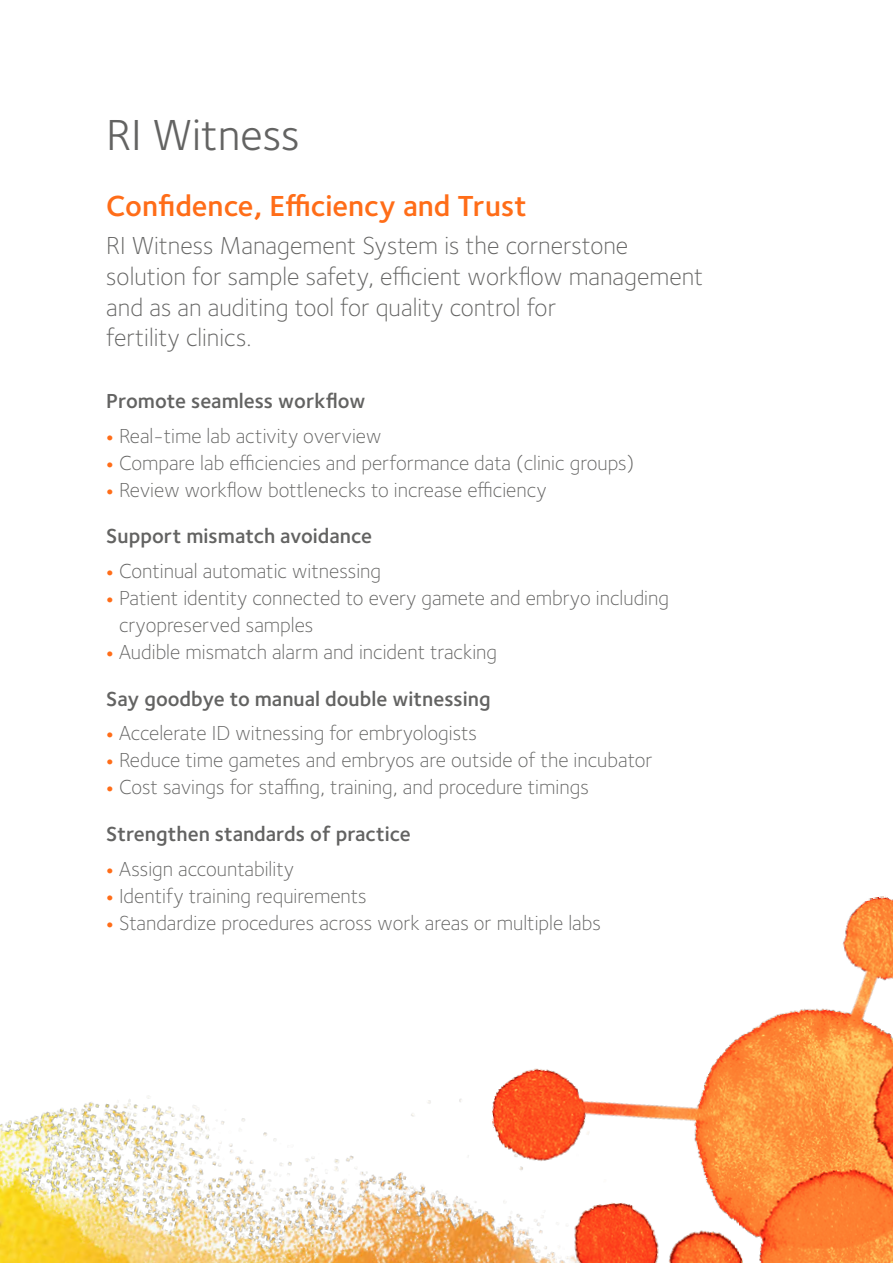
<style>
.page{position:relative;width:893px;height:1263px;background:#fff}
.page>*{position:absolute;margin:0;border:0;box-sizing:border-box;transform-origin:0 0}
.t1{font:45px "Foundry Sterling";color:#636362}
.t2{font:600 30px "Foundry Sterling";color:#ff6d18}
.t3{font:300 25.5px/30.6px "Foundry Sterling";color:#636362}
.t4{font:300 21px/27px "Foundry Sterling";color:#636362}
.t5{font:600 21px "Foundry Sterling";color:#636362}
.s1{font-family:"Proxima Nova";font-weight:700;color:#ff6d18}
</style>
<div class="page">
<img style="left:0;top:1095px;width:465px;height:168px">
<img style="left:465px;top:896px;width:428px;height:367px">
<h1 class="t1" style="left:106px;top:108px;width:195px">RI Witness</h1>
<h2 class="t2" style="left:106px;top:189px;width:422px">Confidence, Efficiency and Trust</h2>
<p class="t3" style="left:106px;top:231px;width:598px">RI Witness Management System is the cornerstone solution for sample safety, efficient workflow management and as an auditing tool for quality control for<br>fertility clinics.</p>
<p class="t5" style="left:106px;top:389px;width:261px">Promote seamless workflow</p>
<p class="t4" style="left:106px;top:422px;width:277px"><span class="s1">•</span> Real-time lab activity overview</p>
<p class="t4" style="left:106px;top:449px;width:529px"><span class="s1">•</span> Compare lab efficiencies and performance data (clinic groups)</p>
<p class="t4" style="left:106px;top:476px;width:442px"><span class="s1">•</span> Review workflow bottlenecks to increase efficiency</p>
<p class="t5" style="left:106px;top:524px;width:267px">Support mismatch avoidance</p>
<p class="t4" style="left:106px;top:557px;width:276px"><span class="s1">•</span> Continual automatic witnessing</p>
<p class="t4" style="left:119px;top:584px;width:552px;text-indent:-13px"><span class="s1">•</span> Patient identity connected to every gamete and embryo including cryopreserved samples</p>
<p class="t4" style="left:106px;top:638px;width:392px"><span class="s1">•</span> Audible mismatch alarm and incident tracking</p>
<p class="t5" style="left:106px;top:686px;width:386px">Say goodbye to manual double witnessing</p>
<p class="t4" style="left:106px;top:720px;width:372px"><span class="s1">•</span> Accelerate ID witnessing for embryologists</p>
<p class="t4" style="left:106px;top:747px;width:548px"><span class="s1">•</span> Reduce time gametes and embryos are outside of the incubator</p>
<p class="t4" style="left:106px;top:774px;width:484px"><span class="s1">•</span> Cost savings for staffing, training, and procedure timings</p>
<p class="t5" style="left:106px;top:822px;width:306px">Strengthen standards of practice</p>
<p class="t4" style="left:106px;top:855px;width:189px"><span class="s1">•</span> Assign accountability</p>
<p class="t4" style="left:106px;top:882px;width:262px"><span class="s1">•</span> Identify training requirements</p>
<p class="t4" style="left:106px;top:909px;width:496px"><span class="s1">•</span> Standardize procedures across work areas or multiple labs</p>
</div>
